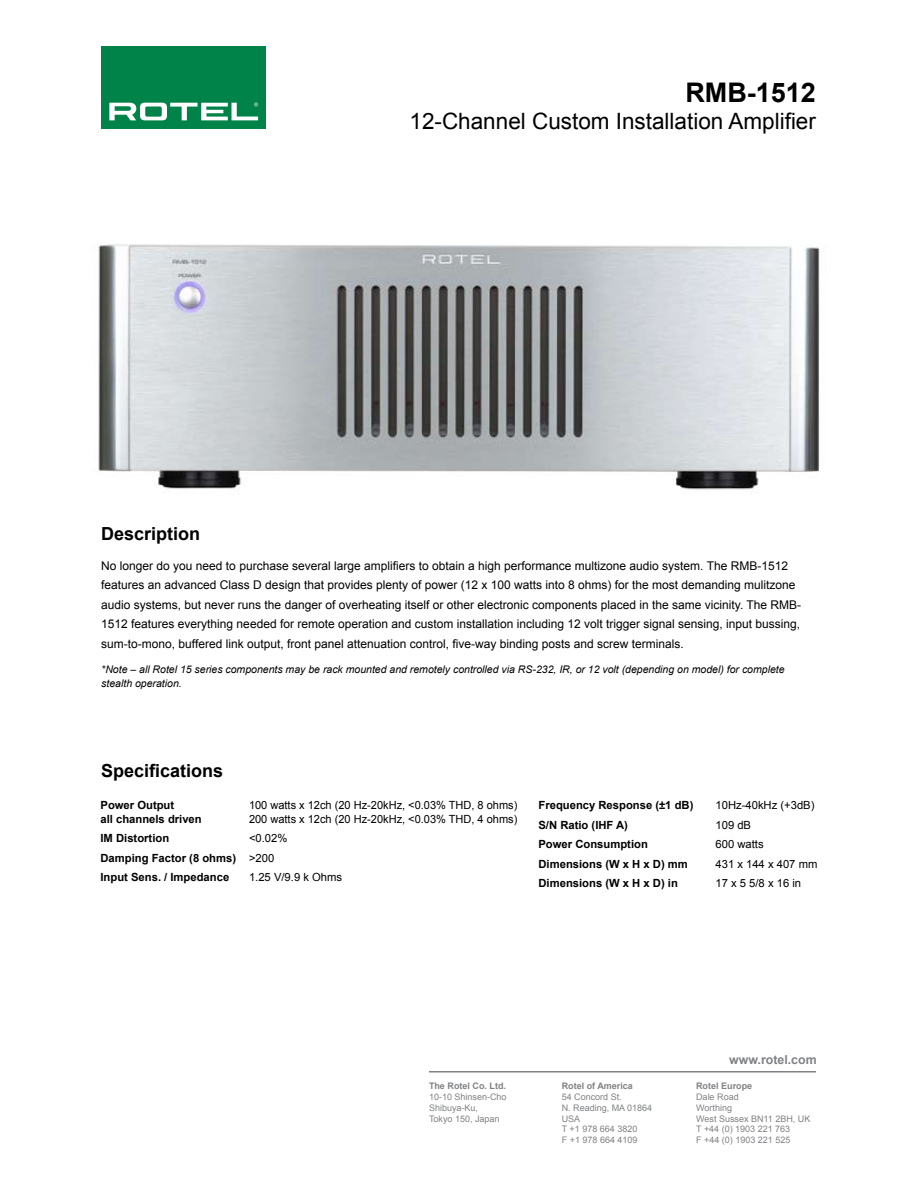
<style>
.page{position:relative;width:918px;height:1188px;background:#fff}
.page>*{position:absolute;margin:0;border:0;box-sizing:border-box;transform-origin:0 0}
.t1{font:700 27px "Arial";color:#000}
.t2{font:22.5px "Arial";color:#000}
.t3{font:700 18px "Arial";color:#000}
.t4{font:700 12.3px "Arial";color:#808285}
.t5{font:12px/19.5px "Arial";color:#000}
.t6{font:700 11.25px/19.5px "Arial";color:#000}
.t7{font:11.25px/19.5px "Arial";color:#000}
.t8{font:italic 10.5px/13.5px "Arial";color:#000}
.t9{font:9px/10.8px "Arial";color:#808285}
.t10{font:700 9px "Arial";color:#808285}
</style>
<div class="page">
<div style="left:101px;top:46px;width:165px;height:82px;background:#008348"></div>
<svg style="left:109px;top:103px;width:149px;height:17px"></svg>
<hr style="left:429px;top:1071px;width:387px;height:1px;background:#808285">
<img style="left:98px;top:244px;width:722px;height:246px">
<h1 class="t1" style="left:685px;top:75px;width:132px">RMB-1512</h1>
<h2 class="t2" style="left:410px;top:106px;width:408px">12-Channel Custom Installation Amplifier</h2>
<h3 class="t3" style="left:101px;top:521px;width:101px">Description</h3>
<p class="t5" style="left:101px;top:556px;width:701px">No longer do you need to purchase several large amplifiers to obtain a high performance multizone audio system. The RMB-1512 features an advanced Class D design that provides plenty of power (12 x 100 watts into 8 ohms) for the most demanding mulitzone audio systems, but never runs the danger of overheating itself or other electronic components placed in the same vicinity. The RMB-1512 features everything needed for remote operation and custom installation including 12 volt trigger signal sensing, input bussing, sum-to-mono, buffered link output, front panel attenuation control, five-way binding posts and screw terminals.</p>
<p class="t8" style="left:101px;top:663px;width:685px">*Note – all Rotel 15 series components may be rack mounted and remotely controlled via RS-232, IR, or 12 volt (depending on model) for complete stealth operation.</p>
<h3 class="t3" style="left:101px;top:759px;width:124px">Specifications</h3>
<p class="t6" style="left:100px;top:799px;width:103px;line-height:13.5px">Power Output<br>all channels driven</p>
<p class="t6" style="left:100px;top:829px;width:137px">IM Distortion<br>Damping Factor (8 ohms)<br>Input Sens. / Impedance</p>
<p class="t7" style="left:249px;top:799px;width:270px;line-height:13.5px">100 watts x 12ch (20 Hz-20kHz, &lt;0.03% THD, 8 ohms)<br>200 watts x 12ch (20 Hz-20kHz, &lt;0.03% THD, 4 ohms)</p>
<p class="t7" style="left:249px;top:829px;width:95px">&lt;0.02%<br>&gt;200<br>1.25 V/9.9 k Ohms</p>
<p class="t6" style="left:538px;top:796px;width:156px">Frequency Response (±1 dB)<br>S/N Ratio (IHF A)<br>Power Consumption<br>Dimensions (W x H x D) mm<br>Dimensions (W x H x D) in</p>
<p class="t7" style="left:715px;top:796px;width:103px">10Hz-40kHz (+3dB)<br>109 dB<br>600 watts<br>431 x 144 x 407 mm<br>17 x 5 5/8 x 16 in</p>
<p class="t10" style="left:429px;top:1080px;width:79px">The Rotel Co. Ltd.</p>
<p class="t9" style="left:429px;top:1091px;width:79px">10-10 Shinsen-Cho<br>Shibuya-Ku,<br>Tokyo 150, Japan</p>
<p class="t10" style="left:562px;top:1080px;width:73px">Rotel of America</p>
<p class="t9" style="left:562px;top:1091px;width:92px">54 Concord St.<br>N. Reading, MA 01864<br>USA<br>T +1 978 664 3820<br>F +1 978 664 4109</p>
<p class="t4" style="left:729px;top:1051px;width:89px">www.rotel.com</p>
<p class="t10" style="left:696px;top:1080px;width:58px">Rotel Europe</p>
<p class="t9" style="left:696px;top:1091px;width:116px">Dale Road<br>Worthing<br>West Sussex BN11 2BH, UK<br>T +44 (0) 1903 221 763<br>F +44 (0) 1903 221 525</p>
</div>
